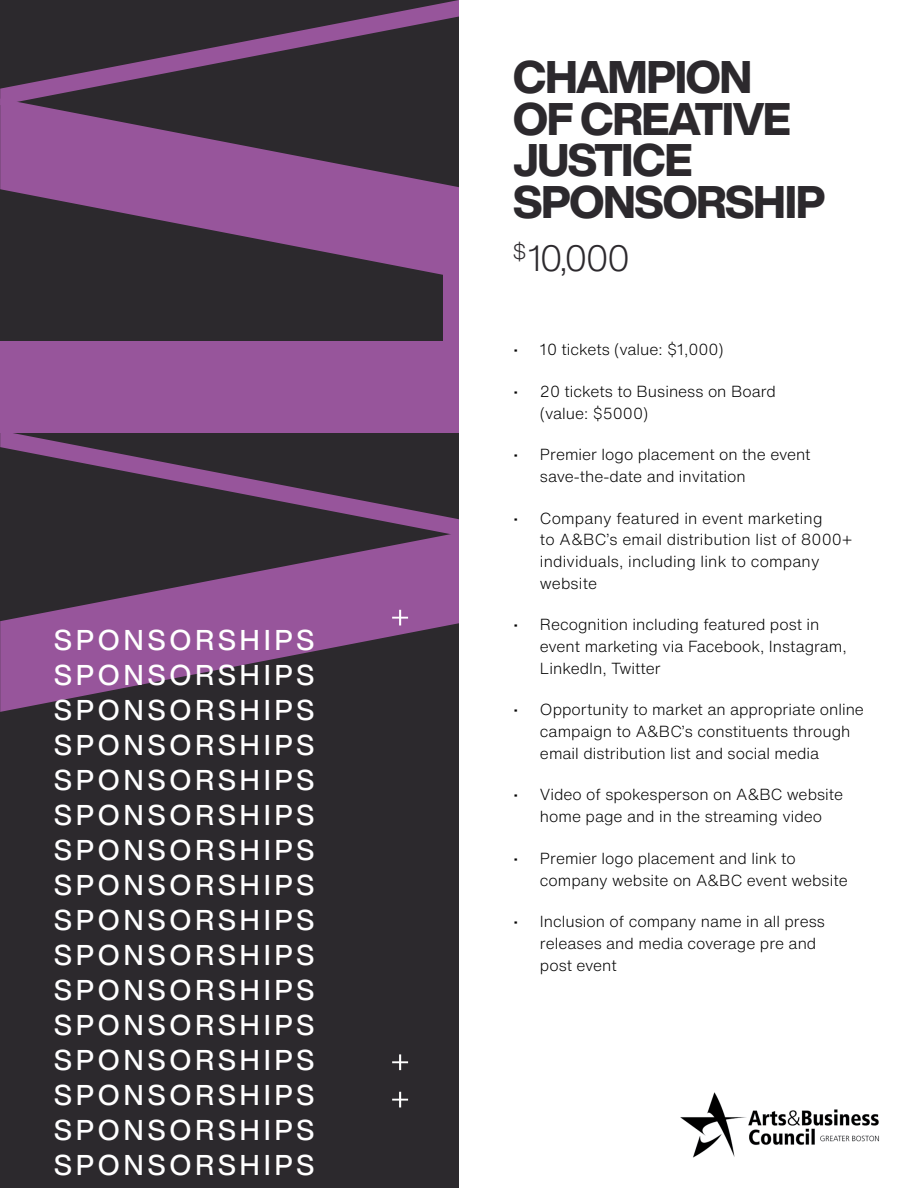
<style>
.page{position:relative;width:918px;height:1188px;background:#fff}
.page>*{position:absolute;margin:0;border:0;box-sizing:border-box;transform-origin:0 0}
.t1{font:800 44.85px/41.5px "Helvetica Now Display";letter-spacing:-.03em;color:#2c292d}
.t2{font:300 35.85px "Helvetica Now Display";color:#2c292d}
.t3{font:500 28.2px "Helvetica Now Display";letter-spacing:.15em;color:#fff}
.t4{font:300 15.75px/21.6px "Helvetica Now Text";color:#000}
</style>
<div class="page">
<div style="left:0;top:0;width:459px;height:1188px;background:#2c292d"></div>
<svg style="left:392px;top:1054px;width:16px;height:16px"></svg>
<svg style="left:392px;top:1092px;width:16px;height:15px"></svg>
<img style="left:680px;top:1092px;width:199px;height:66px">
<svg style="left:0;top:536px;width:459px;height:176px;fill:#97559b"></svg>
<svg style="left:0;top:433px;width:459px;height:103px"></svg>
<svg style="left:0;top:0;width:459px;height:99px"></svg>
<svg style="left:0;top:99px;width:459px;height:179px;fill:#945398"></svg>
<div style="left:0;top:342px;width:459px;height:91px;background:#97559b"></div>
<div style="left:444px;top:264px;width:15px;height:119px;background:#97559b"></div>
<svg style="left:392px;top:610px;width:16px;height:15px"></svg>
<h3 class="t3" style="left:54px;top:621px;width:262px">SPONSORSHIPS</h3>
<h3 class="t3" style="left:54px;top:656px;width:262px">SPONSORSHIPS</h3>
<h3 class="t3" style="left:54px;top:691px;width:262px">SPONSORSHIPS</h3>
<h3 class="t3" style="left:54px;top:726px;width:262px">SPONSORSHIPS</h3>
<h3 class="t3" style="left:54px;top:761px;width:262px">SPONSORSHIPS</h3>
<h3 class="t3" style="left:54px;top:796px;width:262px">SPONSORSHIPS</h3>
<h3 class="t3" style="left:54px;top:831px;width:262px">SPONSORSHIPS</h3>
<h3 class="t3" style="left:54px;top:866px;width:262px">SPONSORSHIPS</h3>
<h3 class="t3" style="left:54px;top:901px;width:262px">SPONSORSHIPS</h3>
<h3 class="t3" style="left:54px;top:936px;width:262px">SPONSORSHIPS</h3>
<h3 class="t3" style="left:54px;top:971px;width:262px">SPONSORSHIPS</h3>
<h3 class="t3" style="left:54px;top:1006px;width:262px">SPONSORSHIPS</h3>
<h3 class="t3" style="left:54px;top:1041px;width:262px">SPONSORSHIPS</h3>
<h3 class="t3" style="left:54px;top:1076px;width:262px">SPONSORSHIPS</h3>
<h3 class="t3" style="left:54px;top:1111px;width:262px">SPONSORSHIPS</h3>
<h3 class="t3" style="left:54px;top:1146px;width:262px">SPONSORSHIPS</h3>
<h1 class="t1" style="left:513px;top:57px;width:314px">CHAMPION<br>OF CREATIVE<br>JUSTICE<br>SPONSORSHIP</h1>
<h2 class="t2" style="left:513px;top:234px;width:118px"><sup>$</sup>10,000</h2>
<p class="t4" style="left:513px;top:338px;width:212px">• 10 tickets (value: $1,000)</p>
<p class="t4" style="left:540px;top:380px;width:238px;text-indent:-27px">• 20 tickets to Business on Board (value: $5000)</p>
<p class="t4" style="left:540px;top:443px;width:272px;text-indent:-27px">• Premier logo placement on the event save-the-date and invitation</p>
<p class="t4" style="left:540px;top:507px;width:314px;text-indent:-27px">• Company featured in event marketing<br>to A&amp;BC’s email distribution list of 8000+ individuals, including link to company website</p>
<p class="t4" style="left:540px;top:613px;width:308px;text-indent:-27px">• Recognition including featured post in event marketing via Facebook, Instagram,<br>LinkedIn, Twitter</p>
<p class="t4" style="left:540px;top:699px;width:326px;text-indent:-27px">• Opportunity to market an appropriate online campaign to A&amp;BC’s constituents through email distribution list and social media</p>
<p class="t4" style="left:513px;top:784px;width:332px;text-align:center">• Video of spokesperson on A&amp;BC website home page and in the streaming video</p>
<p class="t4" style="left:540px;top:847px;width:309px;text-indent:-27px">• Premier logo placement and link to company website on A&amp;BC event website</p>
<p class="t4" style="left:540px;top:910px;width:287px;text-indent:-27px">• Inclusion of company name in all press releases and media coverage pre and post event</p>
</div>
